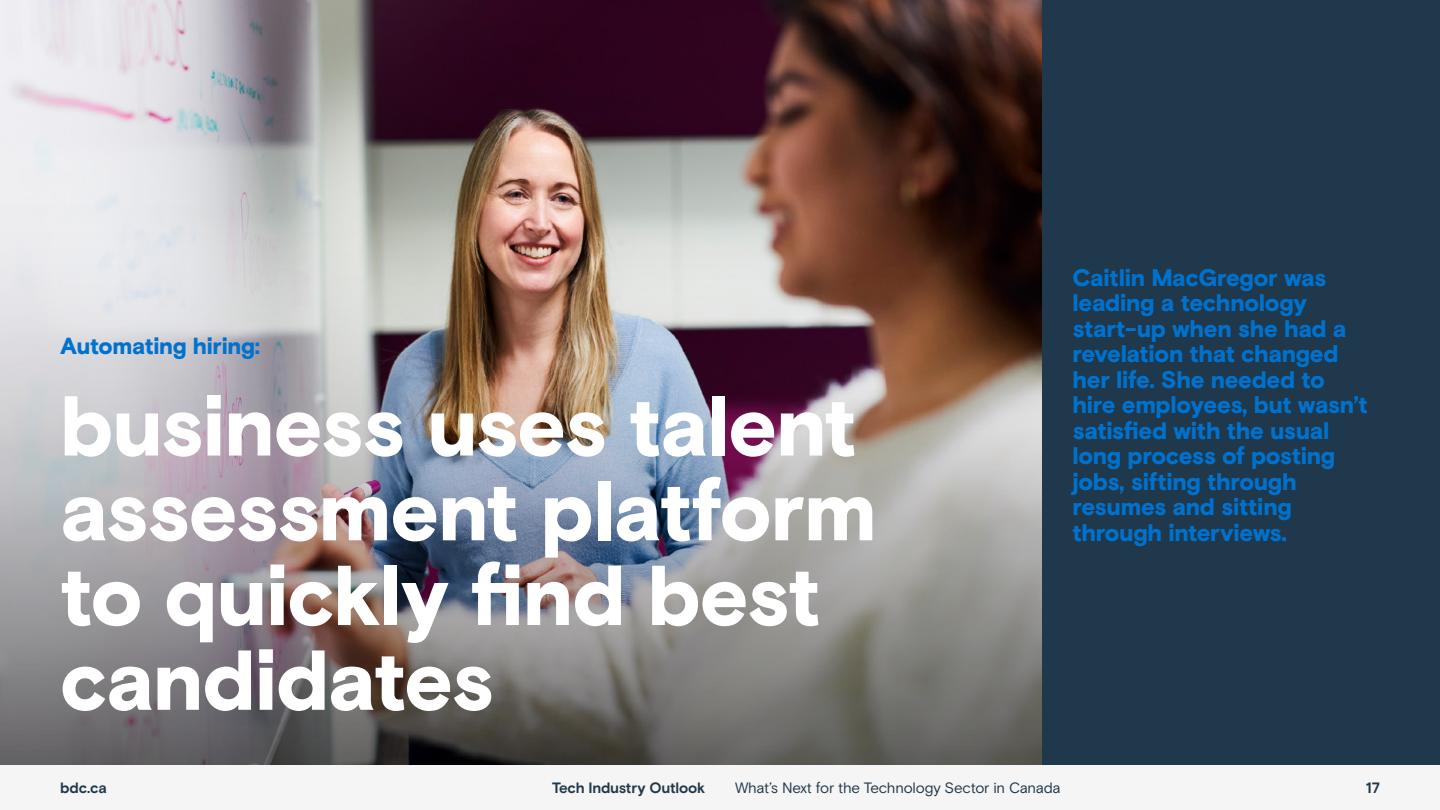
<style>
.page{position:relative;width:1440px;height:810px;background:#fff}
.page>*{position:absolute;margin:0;border:0;box-sizing:border-box;transform-origin:0 0}
.t1{font:900 84.75px/84.8px "Basis Grotesque";letter-spacing:-.02em;color:#fff}
.t2{font:900 24px/25.5px "Basis Grotesque";letter-spacing:-.01em;color:#0072ce}
.t3{font:900 23.25px "Basis Grotesque";letter-spacing:-.01em;color:#0072ce}
.t4{font:15px "Basis Grotesque";letter-spacing:-.015em;color:#1f384b}
.t5{font:700 15px "Basis Grotesque";letter-spacing:-.01em;color:#1f384b}
</style>
<div class="page">
<img style="left:0;top:0;width:1042px;height:194px">
<img style="left:0;top:194px;width:1042px;height:571px">
<div style="left:1042px;top:0;width:398px;height:765px;background:#1f384b"></div>
<div style="left:0;top:765px;width:1440px;height:45px;background:#f6f5f5"></div>
<p class="t3" style="left:60px;top:332px;width:202px">Automating hiring:</p>
<h1 class="t1" style="left:60px;top:383px;width:819px">business uses talent assessment platform to quickly find best candidates</h1>
<p class="t2" style="left:1072px;top:264px;width:297px">Caitlin MacGregor was leading a technology start-up when she had a revelation that changed her life. She needed to hire employees, but wasn’t satisfied with the usual long process of posting jobs, sifting through resumes and sitting through interviews.</p>
<p class="t5" style="left:60px;top:779px;width:49px">bdc.ca</p>
<p class="t5" style="left:552px;top:779px;width:155px">Tech Industry Outlook</p>
<p class="t4" style="left:735px;top:779px;width:327px">What’s Next for the Technology Sector in Canada</p>
<p class="t5" style="left:1366px;top:779px;width:16px">17</p>
</div>
